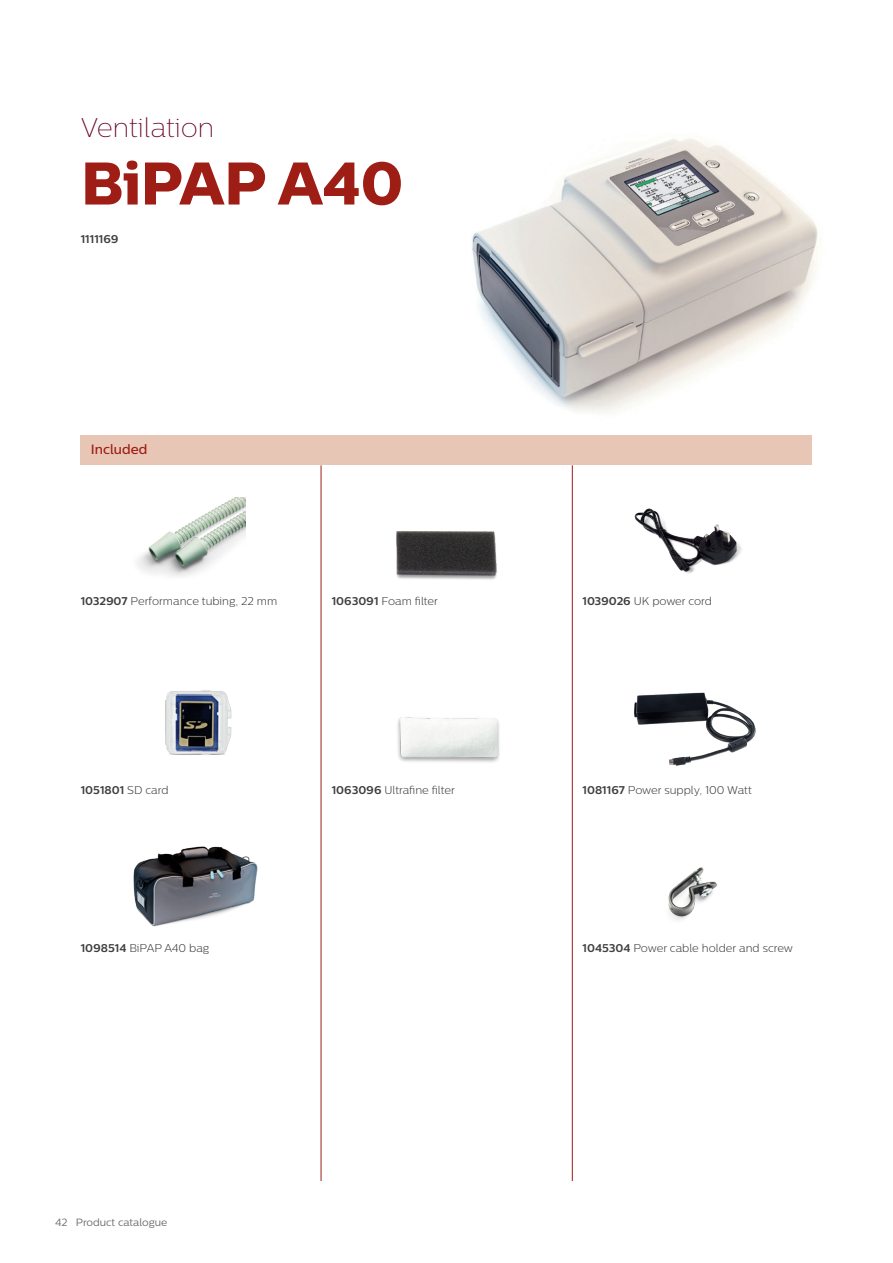
<style>
.page{position:relative;width:893px;height:1263px;background:#fff}
.page>*{position:absolute;margin:0;border:0;box-sizing:border-box;transform-origin:0 0}
.t1{font:60px "Centrale Sans X Bold";letter-spacing:-.01em;color:#9e1d14}
.t2{font:100 27px "Centrale Sans";color:#68001f}
.t3{font:500 13.5px "Centrale Sans";color:#9e1d14}
.t4{font:300 11.25px "Centrale Sans";color:#3e3e3f}
.t5{font:700 11.25px "Centrale Sans";color:#3e3e3f}
.t6{font:10.5px "Centrale Sans";color:#6c6d70}
.s1{font-weight:700}
.s2{font-weight:300}
</style>
<div class="page">
<img style="left:472px;top:138px;width:346px;height:276px">
<hr style="left:321px;top:465px;width:1px;height:716px;background:#9e1d14">
<hr style="left:572px;top:465px;width:1px;height:716px;background:#9e1d14">
<img style="left:634px;top:692px;width:122px;height:74px">
<img style="left:137px;top:498px;width:109px;height:78px">
<img style="left:165px;top:690px;width:67px;height:65px">
<img style="left:397px;top:717px;width:102px;height:45px">
<img style="left:668px;top:867px;width:49px;height:53px">
<img style="left:133px;top:846px;width:125px;height:81px">
<img style="left:634px;top:508px;width:108px;height:65px">
<img style="left:396px;top:531px;width:101px;height:49px">
<div style="left:81px;top:435px;width:731px;height:30px;background:#e8c6b6"></div>
<h2 class="t2" style="left:81px;top:113px;width:135px">Ventilation</h2>
<h1 class="t1" style="left:81px;top:146px;width:324px">BiPAP A40</h1>
<p class="t5" style="left:81px;top:232px;width:39px">1111169</p>
<p class="t3" style="left:91px;top:441px;width:58px">Included</p>
<p class="t4" style="left:81px;top:594px;width:198px"><span class="s1">1032907</span> Performance tubing, 22 mm</p>
<p class="t4" style="left:332px;top:594px;width:108px"><span class="s1">1063091</span> Foam filter</p>
<p class="t5" style="left:81px;top:783px;width:89px">1051801 <span class="s2">SD card</span></p>
<p class="t4" style="left:81px;top:942px;width:130px"><span class="s1">1098514</span> BiPAP A40 bag</p>
<p class="t4" style="left:332px;top:783px;width:125px"><span class="s1">1063096</span> Ultrafine filter</p>
<p class="t6" style="left:55px;top:1216px;width:114px">42 Product catalogue</p>
<p class="t4" style="left:583px;top:594px;width:131px"><span class="s1">1039026</span> UK power cord</p>
<p class="t4" style="left:583px;top:783px;width:171px"><span class="s1">1081167</span> Power supply, 100 Watt</p>
<p class="t4" style="left:583px;top:942px;width:212px"><span class="s1">1045304</span> Power cable holder and screw</p>
</div>
